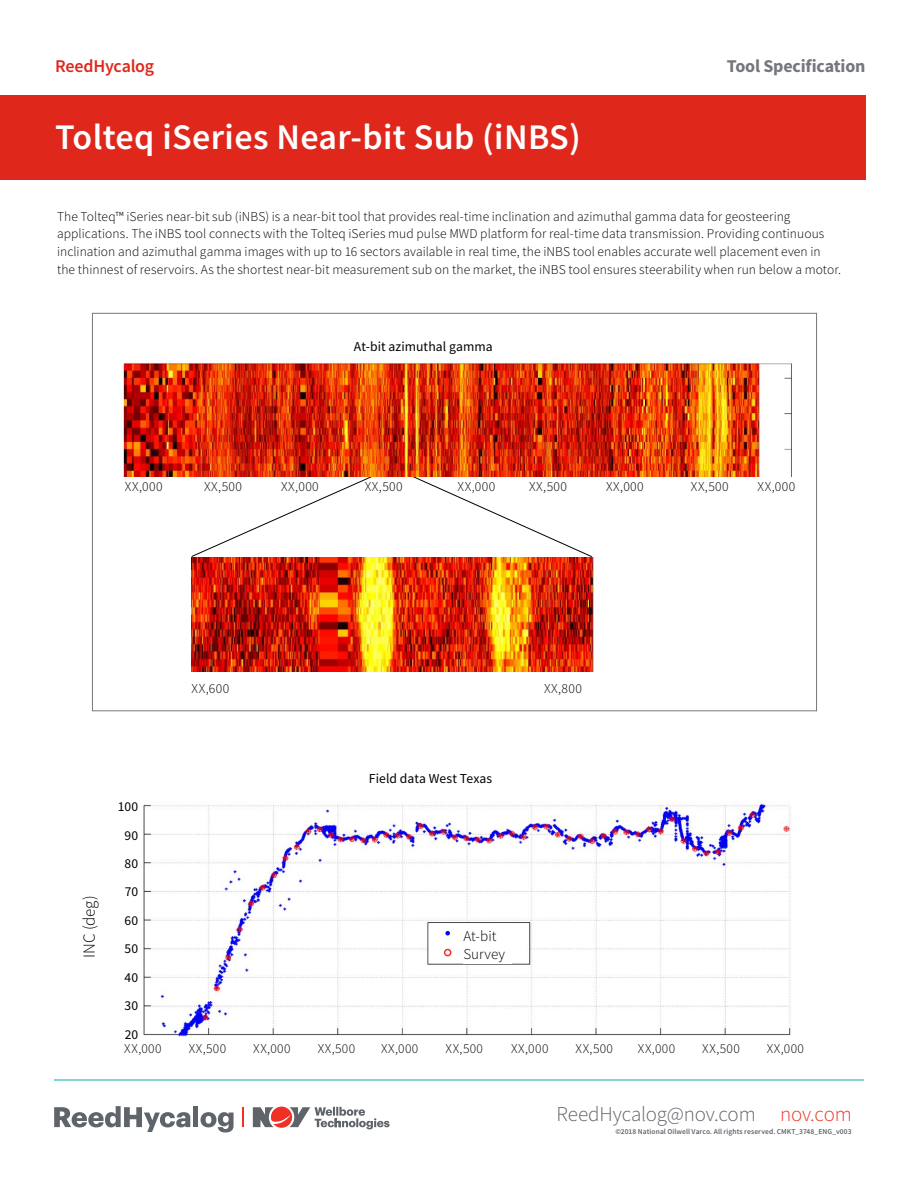
<style>
.page{position:relative;width:918px;height:1188px;background:#fff}
.page>*{position:absolute;margin:0;border:0;box-sizing:border-box;transform-origin:0 0}
.t1{font:600 36px "Source Sans Pro";letter-spacing:.01em;color:#fff}
.t2{font:300 21px "Source Sans Pro";letter-spacing:-.01em;color:#5f636a}
.t3{font:700 18px "Source Sans Pro";letter-spacing:-.01em;color:#74777b}
.t4{font:600 18px "Source Sans Pro";letter-spacing:-.015em;color:#df271c}
.t5{font:300 16.95px "Source Sans Pro";letter-spacing:-.005em;color:#000}
.t6{font:300 15px/18px "Source Sans Pro";color:#000}
.t7{font:300 13.65px "Source Sans Pro";letter-spacing:.03em;color:#000}
.t8{font:13.65px "Source Sans Pro";letter-spacing:.005em;color:#000}
.t9{font:300 13.5px/18px "Source Sans Pro";letter-spacing:.005em;color:#000}
.t10{font:13.5px/28.3px "Source Sans Pro";letter-spacing:.02em;color:#000;text-align:center}
.t11{font:600 7.5px "Source Sans Pro";letter-spacing:.01em;color:#5f636a}
.s1{color:#ee3124}
</style>
<div class="page">
<div style="left:0;top:96px;width:866px;height:84px;background:#df271c"></div>
<hr style="left:54px;top:1080px;width:810px;height:1px;background:#00aca0">
<hr style="left:242px;top:1107px;width:2px;height:20px;background:#ee3124">
<svg style="left:253px;top:1107px;width:137px;height:22px"></svg>
<svg style="left:54px;top:1106px;width:136px;height:26px"></svg>
<div style="left:193px;top:1106px;width:5px;height:21px;background:#5f636a"></div>
<svg style="left:201px;top:1112px;width:33px;height:20px"></svg>
<svg style="left:191px;top:476px;width:181px;height:81px"></svg>
<svg style="left:412px;top:476px;width:180px;height:81px"></svg>
<img style="left:121px;top:361px;width:671px;height:115px">
<img style="left:192px;top:557px;width:402px;height:115px">
<img style="left:143px;top:799px;width:649px;height:238px">
<div style="left:445px;top:928px;width:81px;height:34px;background:#fff"></div>
<div style="left:463px;top:926px;width:49px;height:38px;background:#fff"></div>
<div style="left:444px;top:949px;width:7px;height:7px;border:2px solid #ee3124;border-radius:50%"></div>
<svg style="left:445px;top:931px;width:5px;height:5px"></svg>
<h3 class="t4" style="left:55px;top:54px;width:101px">ReedHycalog</h3>
<h3 class="t3" style="left:727px;top:54px;width:140px">Tool Specification</h3>
<h1 class="t1" style="left:55px;top:113px;width:527px">Tolteq iSeries Near-bit Sub (iNBS)</h1>
<p class="t9" style="left:57px;top:207px;width:786px">The Tolteq™ iSeries near-bit sub (iNBS) is a near-bit tool that provides real-time inclination and azimuthal gamma data for geosteering applications. The iNBS tool connects with the Tolteq iSeries mud pulse MWD platform for real-time data transmission. Providing continuous inclination and azimuthal gamma images with up to 16 sectors available in real time, the iNBS tool enables accurate well placement even in the thinnest of reservoirs. As the shortest near-bit measurement sub on the market, the iNBS tool ensures steerability when run below a motor.</p>
<p class="t8" style="left:354px;top:338px;width:140px">At-bit azimuthal gamma</p>
<p class="t7" style="left:125px;top:478px;width:39px">XX,000</p>
<p class="t7" style="left:204px;top:478px;width:39px">XX,500</p>
<p class="t7" style="left:365px;top:478px;width:39px">XX,500</p>
<p class="t7" style="left:529px;top:478px;width:39px">XX,500</p>
<p class="t7" style="left:691px;top:478px;width:39px">XX,500</p>
<p class="t7" style="left:281px;top:478px;width:39px">XX,000</p>
<p class="t7" style="left:458px;top:478px;width:39px">XX,000</p>
<p class="t7" style="left:606px;top:478px;width:39px">XX,000</p>
<p class="t7" style="left:757px;top:478px;width:39px">XX,000</p>
<p class="t7" style="left:192px;top:680px;width:39px">XX,600</p>
<p class="t7" style="left:544px;top:680px;width:39px">XX,800</p>
<p class="t5" style="left:79px;top:958px;width:64px;rotate:-90deg">INC (deg)</p>
<p class="t10" style="left:118px;top:792px;width:22px">100<br>90<br>80<br>70<br>60<br>50<br>40<br>30<br>20</p>
<p class="t8" style="left:369px;top:770px;width:125px">Field data West Texas</p>
<p class="t6" style="left:463px;top:927px;width:43px">At-bit<br>Survey</p>
<p class="t9" style="left:124px;top:1040px;width:39px">XX,000</p>
<p class="t9" style="left:189px;top:1040px;width:39px">XX,500</p>
<p class="t9" style="left:318px;top:1040px;width:39px">XX,500</p>
<p class="t9" style="left:446px;top:1040px;width:39px">XX,500</p>
<p class="t9" style="left:576px;top:1040px;width:39px">XX,500</p>
<p class="t9" style="left:702px;top:1040px;width:39px">XX,500</p>
<p class="t9" style="left:253px;top:1040px;width:39px">XX,000</p>
<p class="t9" style="left:381px;top:1040px;width:39px">XX,000</p>
<p class="t9" style="left:511px;top:1040px;width:39px">XX,000</p>
<p class="t9" style="left:638px;top:1040px;width:39px">XX,000</p>
<p class="t9" style="left:767px;top:1040px;width:39px">XX,000</p>
<h2 class="t2" style="left:556px;top:1101px;width:297px">ReedHycalog@nov.com <span class="s1">nov.com</span></h2>
<p class="t11" style="left:615px;top:1127px;width:238px">©2018 National Oilwell Varco. All rights reserved. CMKT_3748_ENG_v003</p>
</div>
